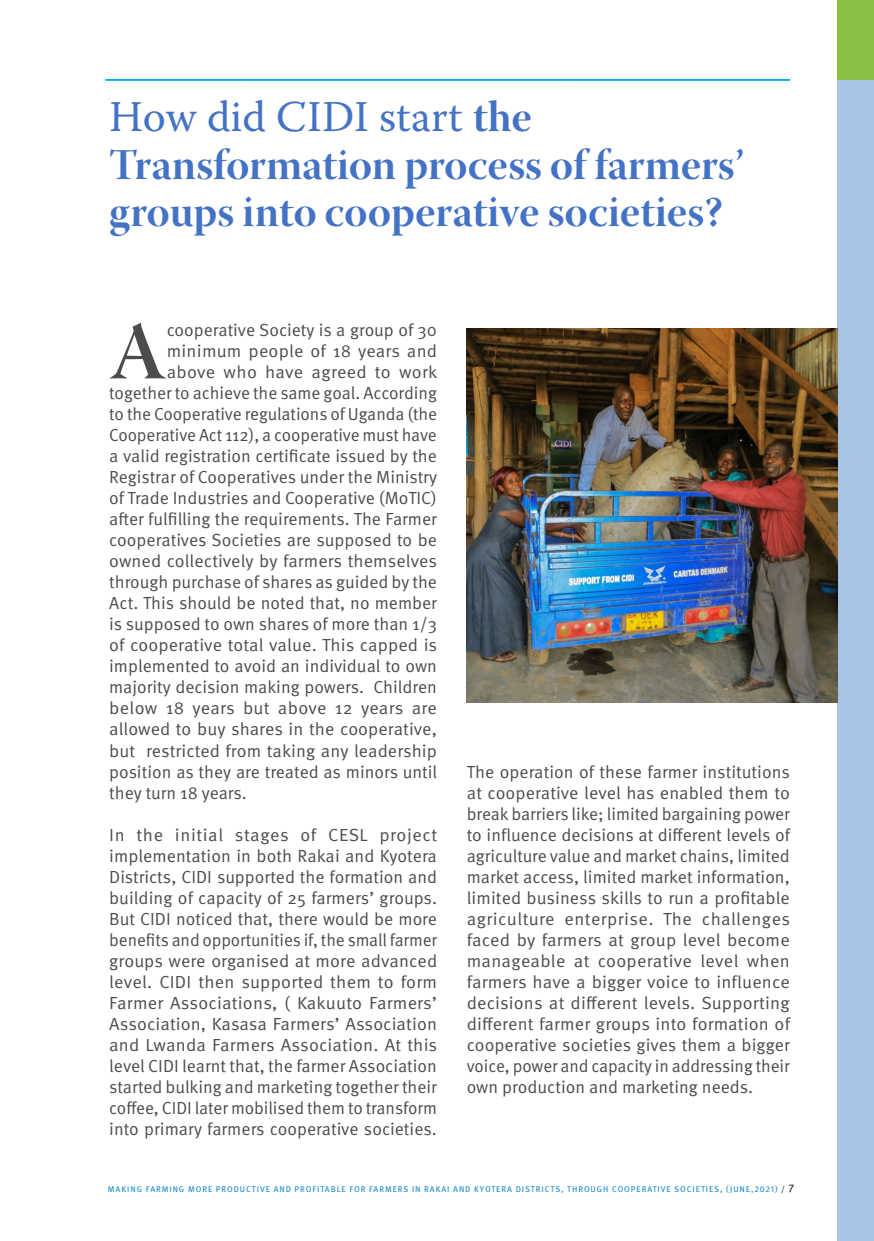
<style>
.page{position:relative;width:874px;height:1241px;background:#fff}
.page>*{position:absolute;margin:0;border:0;box-sizing:border-box;transform-origin:0 0}
.Paragraph_Style_1{font:81.2px "Warnock Pro Bold Disp";color:#4b4c4d}
.t1{font:43.75px/47.2px "Warnock Pro Bold Disp";color:#4472c4}
.maintext{font:17.5px/21px "Meta Pro Norm";color:#4b4c4d;text-align:justify}
.Paragraph_Style_1-2{font:17.5px "Meta Pro Norm";color:#4b4c4d}
.t2{font:8.4px "Meta Pro";letter-spacing:.11em;color:#1b8acb}
.s1{font-family:"Warnock Pro"}
.s2{color:#231f20}
.s3{font-size:11.2px;color:#231f20}
</style>
<div class="page">
<div style="left:837px;top:0;width:36px;height:1240px;background:#a6c4e6"></div>
<div style="left:837px;top:0;width:36px;height:79px;background:#89c242"></div>
<svg style="left:105px;top:79px;width:684px;height:2px"></svg>
<img style="left:466px;top:329px;width:371px;height:373px">
<p class="t1" style="left:109px;top:93px;width:636px"><span class="s1">How did CIDI start</span> the<br>Transformation process of farmers’ groups into cooperative societies?</p>
<p class="Paragraph_Style_1" style="left:109px;top:302px;width:59px">A</p>
<p class="Paragraph_Style_1-2" style="left:166px;top:317px;width:272px">cooperative Society is a group of 30</p>
<p class="Paragraph_Style_1-2" style="left:166px;top:338px;width:272px">minimum people of 18 years and</p>
<p class="Paragraph_Style_1-2" style="left:166px;top:359px;width:272px">above who have agreed to work</p>
<p class="Paragraph_Style_1-2" style="left:109px;top:380px;width:329px">together to achieve the same goal. According</p>
<p class="Paragraph_Style_1-2" style="left:109px;top:401px;width:329px">to the Cooperative regulations of Uganda (the</p>
<p class="Paragraph_Style_1-2" style="left:109px;top:422px;width:329px">Cooperative Act 112), a cooperative must have</p>
<p class="Paragraph_Style_1-2" style="left:109px;top:443px;width:329px">a valid registration certificate issued by the</p>
<p class="Paragraph_Style_1-2" style="left:109px;top:464px;width:329px">Registrar of Cooperatives under the Ministry</p>
<p class="Paragraph_Style_1-2" style="left:109px;top:485px;width:329px">of Trade Industries and Cooperative (MoTIC)</p>
<p class="Paragraph_Style_1-2" style="left:109px;top:506px;width:329px">after fulfilling the requirements. The Farmer</p>
<p class="Paragraph_Style_1-2" style="left:109px;top:527px;width:329px">cooperatives Societies are supposed to be</p>
<p class="Paragraph_Style_1-2" style="left:109px;top:548px;width:329px">owned collectively by farmers themselves</p>
<p class="Paragraph_Style_1-2" style="left:109px;top:569px;width:329px">through purchase of shares as guided by the</p>
<p class="Paragraph_Style_1-2" style="left:109px;top:590px;width:329px">Act. This should be noted that, no member</p>
<p class="Paragraph_Style_1-2" style="left:109px;top:611px;width:329px">is supposed to own shares of more than 1/3</p>
<p class="Paragraph_Style_1-2" style="left:109px;top:632px;width:329px">of cooperative total value. This capped is</p>
<p class="Paragraph_Style_1-2" style="left:109px;top:653px;width:329px">implemented to avoid an individual to own</p>
<p class="Paragraph_Style_1-2" style="left:109px;top:674px;width:329px">majority decision making powers. Children</p>
<p class="Paragraph_Style_1-2" style="left:109px;top:695px;width:329px">below 18 years but above 12 years are</p>
<p class="Paragraph_Style_1-2" style="left:109px;top:716px;width:329px">allowed to buy shares in the cooperative,</p>
<p class="Paragraph_Style_1-2" style="left:109px;top:737px;width:329px">but restricted from taking any leadership</p>
<p class="Paragraph_Style_1-2" style="left:109px;top:758px;width:329px">position as they are treated as minors until</p>
<p class="Paragraph_Style_1-2" style="left:109px;top:779px;width:139px">they turn 18 years.</p>
<p class="maintext" style="left:109px;top:822px;width:329px">In the initial stages of CESL project implementation in both Rakai and Kyotera Districts, CIDI supported the formation and building of capacity of 25 farmers’ groups.<br>But CIDI noticed that, there would be more benefits and opportunities if, the small farmer groups were organised at more advanced level. CIDI then supported them to form Farmer Associations, ( Kakuuto Farmers’ Association, Kasasa Farmers’ Association and Lwanda Farmers Association. At this level CIDI learnt that, the farmer Association started bulking and marketing together their coffee, CIDI later mobilised them to transform into primary farmers cooperative societies.</p>
<p class="maintext" style="left:466px;top:759px;width:324px">The operation of these farmer institutions at cooperative level has enabled them to break barriers like; limited bargaining power to influence decisions at different levels of agriculture value and market chains, limited market access, limited market information, limited business skills to run a profitable agriculture enterprise. The challenges faced by farmers at group level become manageable at cooperative level when farmers have a bigger voice to influence decisions at different levels. Supporting different farmer groups into formation of cooperative societies gives them a bigger voice, power and capacity in addressing their own production and marketing needs.</p>
<p class="t2" style="left:108px;top:1182px;width:687px">MAKING FARMING MORE PRODUCTIVE AND PROFITABLE FOR FARMERS IN RAKAI AND KYOTERA DISTRICTS, THROUGH COOPERATIVE SOCIETIES, (JUNE,2021) <span class="s2">/</span> <span class="s3">7</span></p>
</div>
